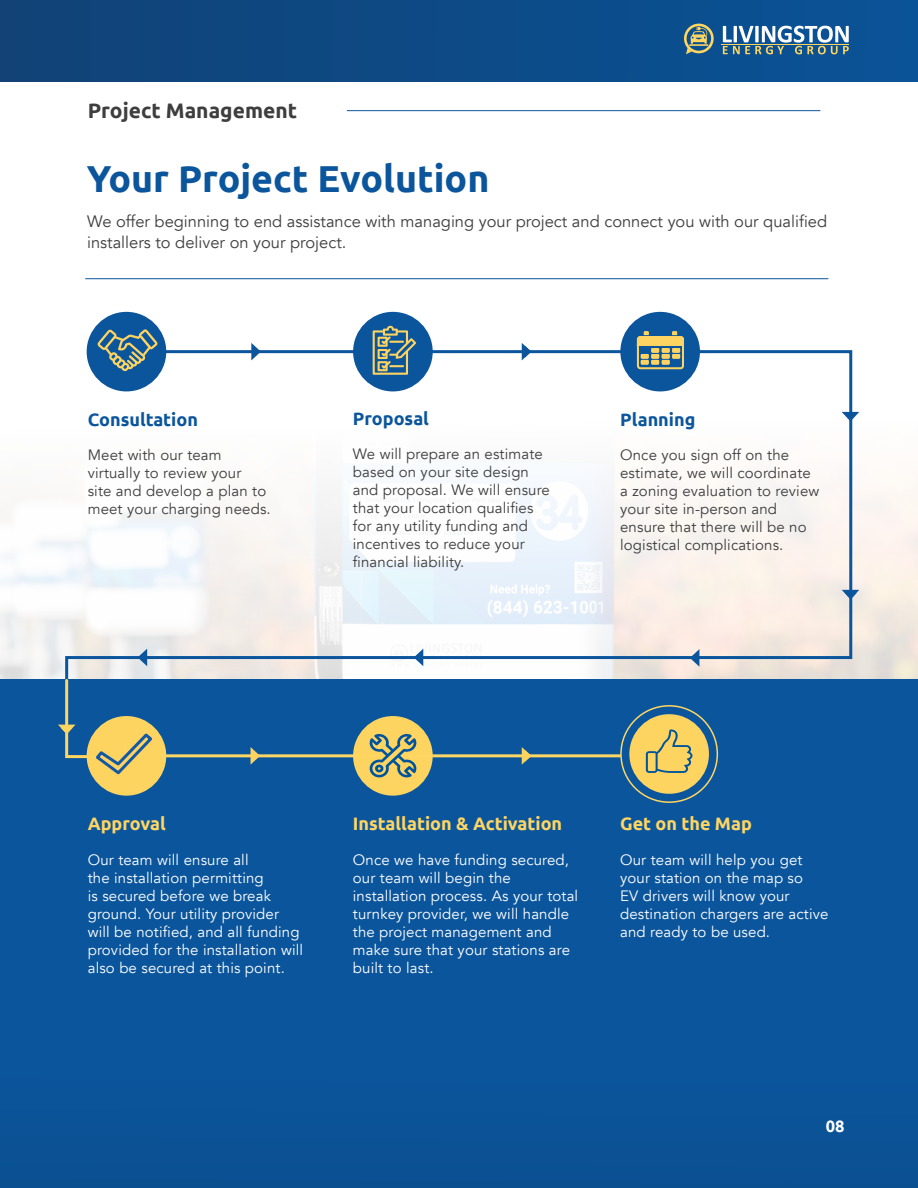
<style>
.page{position:relative;width:918px;height:1188px;background:#fff}
.page>*{position:absolute;margin:0;border:0;box-sizing:border-box;transform-origin:0 0}
.t1{font:700 37.5px "Ubuntu";color:#0b559c}
.t2{font:700 21px "Ubuntu";color:#3e3e3f}
.t3{font:700 18px "Ubuntu";color:#ffd661}
.t4{font:700 18px "Ubuntu";color:#0b559c}
.Paragraph_Style_1{font:16.5px/21px "Avenir";color:#3e3e3f}
.t5{font:700 16.5px "Ubuntu";color:#fff}
.Paragraph_Style_1-2{font:15px/18px "Avenir";letter-spacing:.01em;color:#fff}
.Paragraph_Style_1-3{font:15px/18px "Avenir";letter-spacing:.01em;color:#3e3e3f}
</style>
<div class="page">
<div style="left:0;top:679px;width:918px;height:509px;background:#0b559c"></div>
<hr style="left:86px;top:278px;width:742px;height:1px;background:#0b559c">
<div style="left:87px;top:312px;width:79px;height:79px;background:#0b559d;border-radius:50%"></div>
<div style="left:87px;top:716px;width:79px;height:80px;background:#fed460;border-radius:50%"></div>
<div style="left:353px;top:716px;width:80px;height:80px;background:#fed460;border-radius:50%"></div>
<div style="left:629px;top:714px;width:80px;height:80px;background:#fed460;border-radius:50%"></div>
<hr style="left:160px;top:754px;width:460px;height:3px;background:#ffd661">
<svg style="left:646px;top:729px;width:46px;height:44px"></svg>
<svg style="left:97px;top:329px;width:61px;height:20px"></svg>
<svg style="left:251px;top:343px;width:7px;height:6px"></svg>
<svg style="left:854px;top:412px;width:5px;height:6px"></svg>
<svg style="left:522px;top:343px;width:7px;height:6px"></svg>
<div style="left:620px;top:705px;width:98px;height:98px;border:2px solid #ffd661;border-radius:50%"></div>
<div style="left:0;top:0;width:918px;height:82px;background:linear-gradient(to right,#104276,#0a5397)"></div>
<svg style="left:684px;top:24px;width:30px;height:30px"></svg>
<svg style="left:723px;top:26px;width:126px;height:28px"></svg>
<hr style="left:721px;top:44px;width:128px;height:1px;background:#ffd661">
<hr style="left:347px;top:110px;width:473px;height:1px;background:#0b559c">
<svg style="left:854px;top:590px;width:5px;height:9px"></svg>
<svg style="left:369px;top:734px;width:47px;height:43px"></svg>
<svg style="left:64px;top:349px;width:790px;height:330px"></svg>
<div style="left:353px;top:312px;width:80px;height:79px;background:#0b559d;border-radius:50%"></div>
<div style="left:620px;top:312px;width:80px;height:79px;background:#0b559d;border-radius:50%"></div>
<svg style="left:373px;top:326px;width:43px;height:49px"></svg>
<svg style="left:637px;top:331px;width:47px;height:38px"></svg>
<svg style="left:414px;top:649px;width:9px;height:17px"></svg>
<svg style="left:138px;top:649px;width:9px;height:17px"></svg>
<svg style="left:251px;top:747px;width:9px;height:17px"></svg>
<svg style="left:522px;top:747px;width:9px;height:18px"></svg>
<svg style="left:58px;top:677px;width:97px;height:100px"></svg>
<p class="t2" style="left:88px;top:97px;width:211px">Project Management</p>
<p class="t1" style="left:87px;top:156px;width:404px">Your Project Evolution</p>
<p class="Paragraph_Style_1" style="left:87px;top:211px;width:742px">We offer beginning to end assistance with managing your project and connect you with our qualified installers to deliver on your project.</p>
<p class="t4" style="left:88px;top:409px;width:112px">Consultation</p>
<p class="t4" style="left:353px;top:408px;width:78px">Proposal</p>
<p class="t4" style="left:620px;top:409px;width:77px">Planning</p>
<p class="Paragraph_Style_1-3" style="left:88px;top:446px;width:185px">Meet with our team virtually to review your<br>site and develop a plan to meet your charging needs.</p>
<p class="Paragraph_Style_1-3" style="left:353px;top:445px;width:199px">We will prepare an estimate based on your site design and proposal. We will ensure that your location qualifies for any utility funding and incentives to reduce your financial liability.</p>
<p class="Paragraph_Style_1-3" style="left:620px;top:446px;width:201px">Once you sign off on the estimate, we will coordinate a zoning evaluation to review your site in-person and ensure that there will be no logistical complications.</p>
<p class="t3" style="left:88px;top:813px;width:80px">Approval</p>
<p class="t3" style="left:353px;top:812px;width:211px">Installation &amp; Activation</p>
<p class="t3" style="left:620px;top:813px;width:133px">Get on the Map</p>
<p class="Paragraph_Style_1-2" style="left:88px;top:852px;width:217px">Our team will ensure all<br>the installation permitting<br>is secured before we break ground. Your utility provider will be notified, and all funding provided for the installation will also be secured at this point.</p>
<p class="Paragraph_Style_1-2" style="left:353px;top:851px;width:227px">Once we have funding secured, our team will begin the installation process. As your total turnkey provider, we will handle the project management and make sure that your stations are built to last.</p>
<p class="Paragraph_Style_1-2" style="left:620px;top:852px;width:210px">Our team will help you get your station on the map so<br>EV drivers will know your destination chargers are active and ready to be used.</p>
<p class="t5" style="left:826px;top:1117px;width:20px">08</p>
</div>
